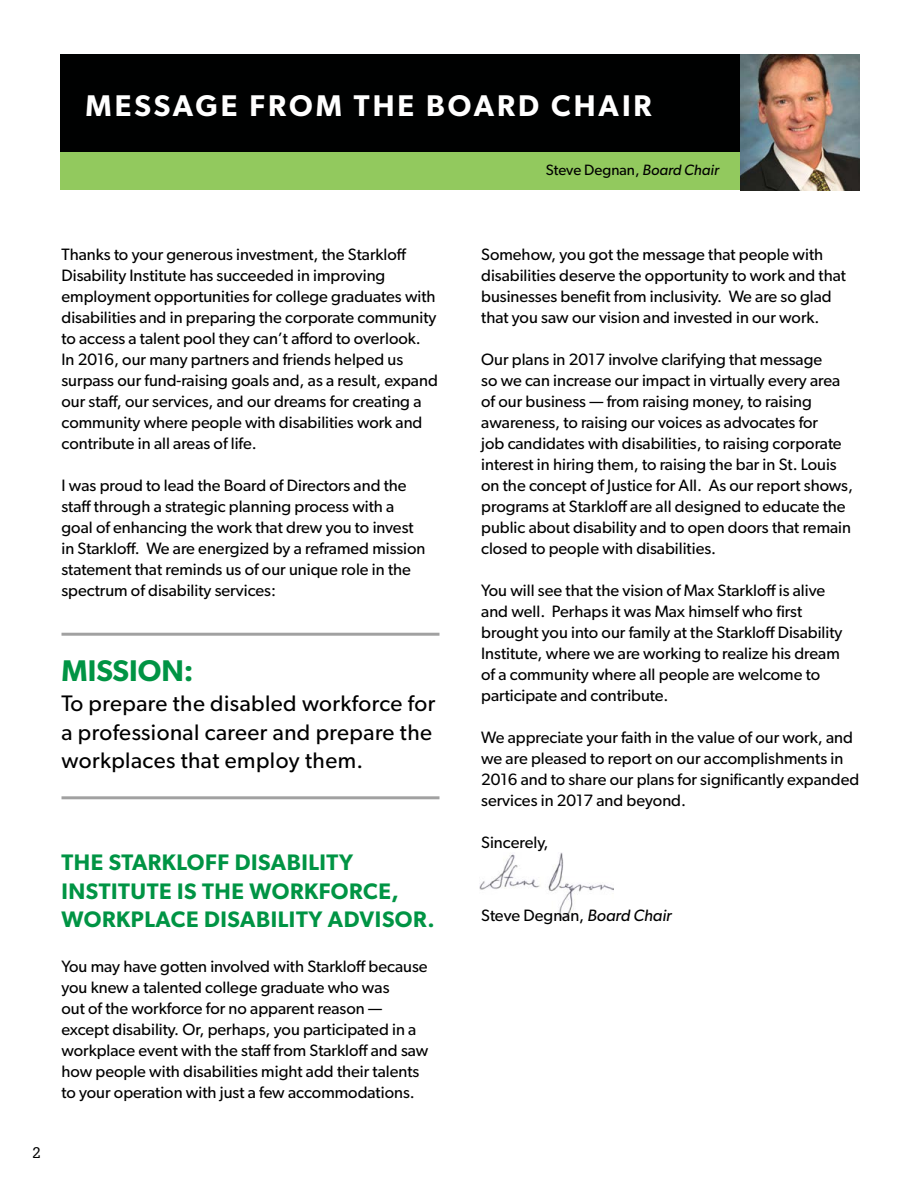
<style>
.page{position:relative;width:918px;height:1188px;background:#fff}
.page>*{position:absolute;margin:0;border:0;box-sizing:border-box;transform-origin:0 0}
.t1{font:600 30px "Gibson";letter-spacing:.1em;color:#fff}
.t2{font:600 30px "Gibson";color:#009444}
.t3{font:22.5px/28.5px "Gibson";letter-spacing:.02em;color:#000}
.t4{font:600 22.5px/28.5px "Gibson";letter-spacing:.025em;color:#009444}
.t5{font:16.5px/21px "Gibson";color:#000}
.t6{font:15px "Gibson";color:#000}
.t7{font:15px "Glypha";color:#000}
.s1{font-style:italic}
</style>
<div class="page">
<img style="left:480px;top:853px;width:133px;height:65px">
<div style="left:60px;top:112px;width:799px;height:78px;background:#92c95e"></div>
<div style="left:60px;top:54px;width:799px;height:97px;background:#000101"></div>
<img style="left:740px;top:54px;width:119px;height:136px">
<hr style="left:62px;top:633px;width:378px;height:3px;background:#000">
<hr style="left:62px;top:796px;width:378px;height:3px;background:#000">
<h1 class="t1" style="left:86px;top:88px;width:568px">MESSAGE FROM THE BOARD CHAIR</h1>
<p class="t6" style="left:546px;top:161px;width:175px">Steve Degnan, <span class="s1">Board Chair</span></p>
<p class="t5" style="left:62px;top:243px;width:378px">Thanks to your generous investment, the Starkloff Disability Institute has succeeded in improving employment opportunities for college graduates with disabilities and in preparing the corporate community to access a talent pool they can’t afford to overlook.<br>In 2016, our many partners and friends helped us surpass our fund-raising goals and, as a result, expand our staff, our services, and our dreams for creating a community where people with disabilities work and contribute in all areas of life.</p>
<p class="t5" style="left:62px;top:474px;width:365px">I was proud to lead the Board of Directors and the staff through a strategic planning process with a goal of enhancing the work that drew you to invest in Starkloff. We are energized by a reframed mission statement that reminds us of our unique role in the spectrum of disability services:</p>
<h1 class="t2" style="left:62px;top:653px;width:134px">MISSION:</h1>
<h2 class="t3" style="left:62px;top:689px;width:375px">To prepare the disabled workforce for a professional career and prepare the workplaces that employ them.</h2>
<p class="t7" style="left:32px;top:1143px;width:10px">2</p>
<h2 class="t4" style="left:62px;top:848px;width:375px">THE STARKLOFF DISABILITY<br>INSTITUTE IS THE WORKFORCE,<br>WORKPLACE DISABILITY ADVISOR.</h2>
<p class="t5" style="left:62px;top:956px;width:369px">You may have gotten involved with Starkloff because you knew a talented college graduate who was<br>out of the workforce for no apparent reason — except disability. Or, perhaps, you participated in a workplace event with the staff from Starkloff and saw how people with disabilities might add their talents to your operation with just a few accommodations.</p>
<p class="t5" style="left:481px;top:243px;width:366px">Somehow, you got the message that people with disabilities deserve the opportunity to work and that businesses benefit from inclusivity. We are so glad that you saw our vision and invested in our work.</p>
<p class="t5" style="left:481px;top:348px;width:373px">Our plans in 2017 involve clarifying that message<br>so we can increase our impact in virtually every area of our business — from raising money, to raising awareness, to raising our voices as advocates for<br>job candidates with disabilities, to raising corporate interest in hiring them, to raising the bar in St. Louis on the concept of Justice for All. As our report shows, programs at Starkloff are all designed to educate the public about disability and to open doors that remain closed to people with disabilities.</p>
<p class="t5" style="left:481px;top:579px;width:363px">You will see that the vision of Max Starkloff is alive and well. Perhaps it was Max himself who first brought you into our family at the Starkloff Disability Institute, where we are working to realize his dream of a community where all people are welcome to participate and contribute.</p>
<p class="t5" style="left:481px;top:726px;width:380px">We appreciate your faith in the value of our work, and we are pleased to report on our accomplishments in 2016 and to share our plans for significantly expanded services in 2017 and beyond.</p>
<p class="t5" style="left:481px;top:831px;width:69px">Sincerely,</p>
<p class="t5" style="left:481px;top:905px;width:192px">Steve Degnan, <span class="s1">Board Chair</span></p>
</div>
